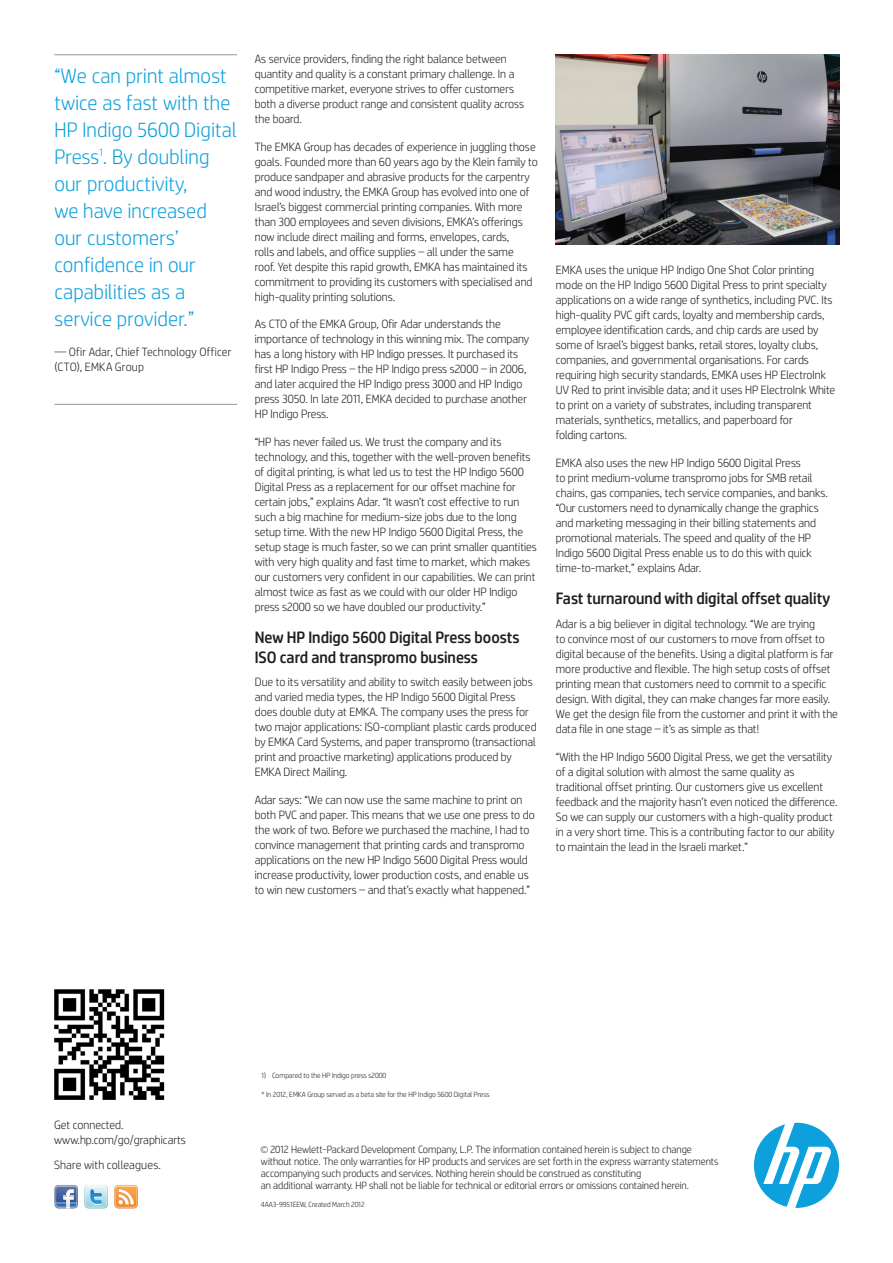
<style>
.page{position:relative;width:893px;height:1263px;background:#fff}
.page>*{position:absolute;margin:0;border:0;box-sizing:border-box;transform-origin:0 0}
.t1{font:300 21px/27px "HP Display Beta";letter-spacing:.01em;color:#0ca0dd}
.sub-headers{font:16.5px/19.5px "HP Display Beta";color:#231f20}
.body{font:300 12px/15px "HP Display Beta";color:#231f20}
.Copyright{font:300 10.5px/12px "HP Display Beta";color:#231f20}
.Concentra_nand_footn{font:300 7.5px "HP Display Beta";color:#231f20}
.s1{font-family:"HP Futura";font-size:9px}
</style>
<div class="page">
<img style="left:556px;top:54px;width:283px;height:191px">
<hr style="left:54px;top:54px;width:183px;height:1px;background:#939598">
<hr style="left:54px;top:404px;width:183px;height:1px;background:#939598">
<svg style="left:85px;top:1185px;width:23px;height:23px"></svg>
<svg style="left:55px;top:1185px;width:23px;height:23px"></svg>
<img style="left:55px;top:1186px;width:22px;height:3px">
<svg style="left:114px;top:1185px;width:24px;height:23px"></svg>
<img style="left:54px;top:989px;width:111px;height:111px">
<svg style="left:754px;top:1123px;width:85px;height:85px"></svg>
<p class="t1" style="left:54px;top:63px;width:184px">“We can print almost twice as fast with the<br>HP Indigo 5600 Digital<br>Press<sup>1</sup>. By doubling our productivity,<br>we have increased our customers’ confidence in our capabilities as a service provider.”</p>
<p class="body" style="left:54px;top:345px;width:179px">— Ofir Adar, Chief Technology Officer (CTO), EMKA Group</p>
<p class="body" style="left:255px;top:52px;width:271px">As service providers, finding the right balance between quantity and quality is a constant primary challenge. In a competitive market, everyone strives to offer customers both a diverse product range and consistent quality across the board.</p>
<p class="body" style="left:255px;top:139px;width:285px">The EMKA Group has decades of experience in juggling those goals. Founded more than 60 years ago by the Klein family to produce sandpaper and abrasive products for the carpentry and wood industry, the EMKA Group has evolved into one of Israel’s biggest commercial printing companies. With more than 300 employees and seven divisions, EMKA’s offerings now include direct mailing and forms, envelopes, cards,<br>rolls and labels, and office supplies – all under the same<br>roof. Yet despite this rapid growth, EMKA has maintained its commitment to providing its customers with specialised and high-quality printing solutions.</p>
<p class="body" style="left:255px;top:317px;width:276px">As CTO of the EMKA Group, Ofir Adar understands the importance of technology in this winning mix. The company has a long history with HP Indigo presses. It purchased its first HP Indigo Press – the HP Indigo press s2000 – in 2006, and later acquired the HP Indigo press 3000 and HP Indigo press 3050. In late 2011, EMKA decided to purchase another HP Indigo Press.</p>
<p class="body" style="left:255px;top:435px;width:284px">“HP has never failed us. We trust the company and its technology, and this, together with the well-proven benefits of digital printing, is what led us to test the HP Indigo 5600<br>Digital Press as a replacement for our offset machine for certain jobs,” explains Adar. “It wasn’t cost effective to run such a big machine for medium-size jobs due to the long setup time. With the new HP Indigo 5600 Digital Press, the setup stage is much faster, so we can print smaller quantities with very high quality and fast time to market, which makes our customers very confident in our capabilities. We can print almost twice as fast as we could with our older HP Indigo press s2000 so we have doubled our productivity.”</p>
<p class="sub-headers" style="left:255px;top:629px;width:266px">New HP Indigo 5600 Digital Press boosts<br>ISO card and transpromo business</p>
<p class="body" style="left:255px;top:675px;width:283px">Due to its versatility and ability to switch easily between jobs and varied media types, the HP Indigo 5600 Digital Press does double duty at EMKA. The company uses the press for two major applications: ISO-compliant plastic cards produced by EMKA Card Systems, and paper transpromo (transactional print and proactive marketing) applications produced by EMKA Direct Mailing.</p>
<p class="body" style="left:255px;top:793px;width:282px">Adar says: “We can now use the same machine to print on both PVC and paper. This means that we use one press to do the work of two. Before we purchased the machine, I had to convince management that printing cards and transpromo applications on the new HP Indigo 5600 Digital Press would increase productivity, lower production costs, and enable us to win new customers – and that’s exactly what happened.”</p>
<p class="body" style="left:556px;top:263px;width:281px">EMKA uses the unique HP Indigo One Shot Color printing mode on the HP Indigo 5600 Digital Press to print specialty applications on a wide range of synthetics, including PVC. Its high-quality PVC gift cards, loyalty and membership cards, employee identification cards, and chip cards are used by some of Israel’s biggest banks, retail stores, loyalty clubs, companies, and governmental organisations. For cards requiring high security standards, EMKA uses HP ElectroInk UV Red to print invisible data; and it uses HP ElectroInk White to print on a variety of substrates, including transparent materials, synthetics, metallics, and paperboard for<br>folding cartons.</p>
<p class="body" style="left:556px;top:456px;width:273px">EMKA also uses the new HP Indigo 5600 Digital Press<br>to print medium-volume transpromo jobs for SMB retail chains, gas companies, tech service companies, and banks. “Our customers need to dynamically change the graphics and marketing messaging in their billing statements and promotional materials. The speed and quality of the HP Indigo 5600 Digital Press enable us to do this with quick time-to-market,” explains Adar.</p>
<p class="sub-headers" style="left:556px;top:590px;width:276px">Fast turnaround with digital offset quality</p>
<p class="body" style="left:556px;top:617px;width:284px">Adar is a big believer in digital technology. “We are trying<br>to convince most of our customers to move from offset to digital because of the benefits. Using a digital platform is far more productive and flexible. The high setup costs of offset printing mean that customers need to commit to a specific design. With digital, they can make changes far more easily.<br>We get the design file from the customer and print it with the data file in one stage – it’s as simple as that!</p>
<p class="body" style="left:556px;top:749px;width:283px">“With the HP Indigo 5600 Digital Press, we get the versatility of a digital solution with almost the same quality as traditional offset printing. Our customers give us excellent feedback and the majority hasn’t even noticed the difference.<br>So we can supply our customers with a high-quality product in a very short time. This is a contributing factor to our ability to maintain the lead in the Israeli market.”</p>
<p class="body" style="left:54px;top:1118px;width:133px">Get connected. www.hp.com/go/graphicarts</p>
<p class="body" style="left:54px;top:1157px;width:109px">Share with colleagues.</p>
<p class="Concentra_nand_footn" style="left:262px;top:1072px;width:126px">1) Compared to the HP Indigo press s2000</p>
<p class="Concentra_nand_footn" style="left:262px;top:1091px;width:229px">* In 2012, EMKA Group served as a beta site for the HP Indigo 5600 Digital Press</p>
<p class="Copyright" style="left:261px;top:1144px;width:459px"><span class="s1">©</span> 2012 Hewlett-Packard Development Company, L.P. The information contained herein is subject to change without notice. The only warranties for HP products and services are set forth in the express warranty statements accompanying such products and services. Nothing herein should be construed as constituting<br>an additional warranty. HP shall not be liable for technical or editorial errors or omissions contained herein.</p>
<p class="Concentra_nand_footn" style="left:261px;top:1202px;width:105px">4AA3-9951EEW, Created March 2012</p>
</div>
